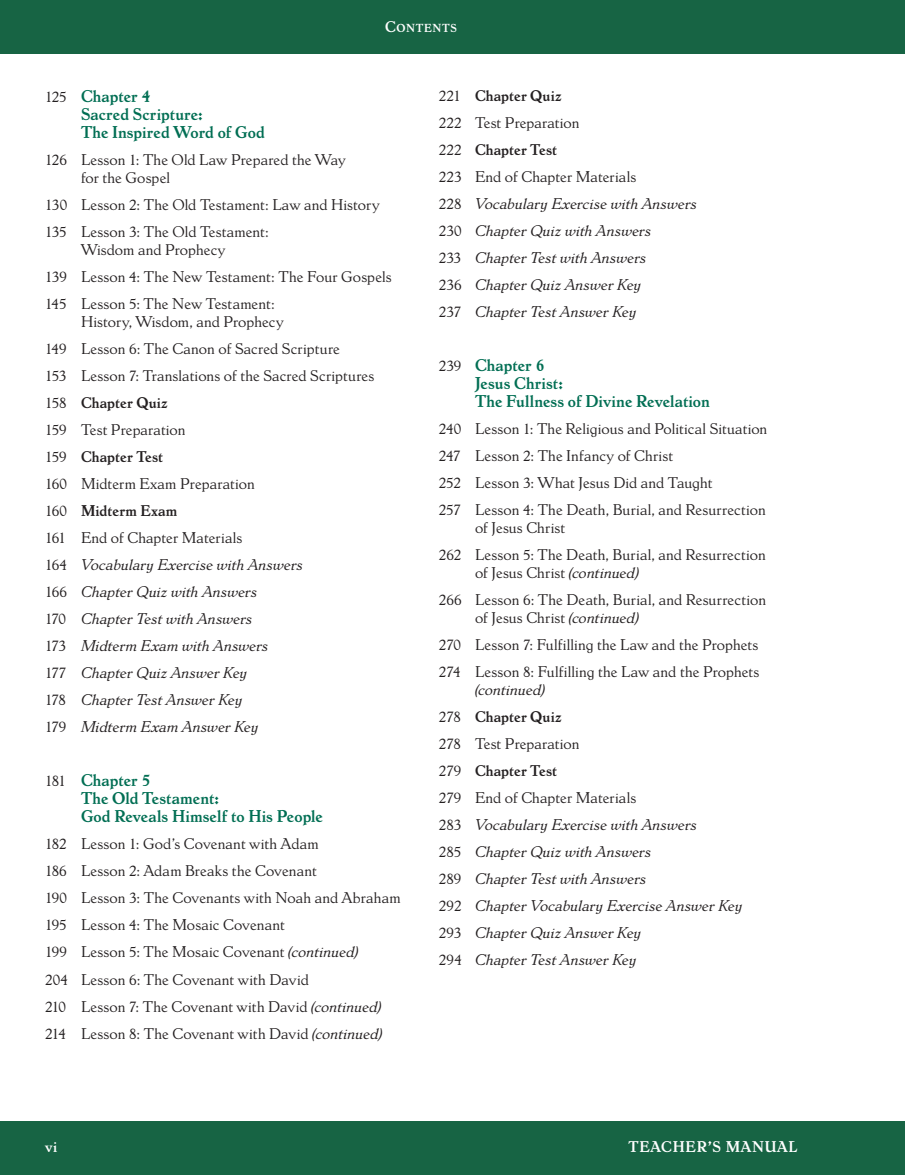
<style>
.page{position:relative;width:905px;height:1175px;background:#fff}
.page>*{position:absolute;margin:0;border:0;box-sizing:border-box;transform-origin:0 0}
.TOC_Chapter_Heads{font:700 16.5px/18px "Dutch Mediaeval";color:#006e53}
.TOC_Chapter_Heads-2{font:15px/18px "Dutch Mediaeval";letter-spacing:.005em;color:#231f20}
.TOC_Chapter_Heads-3{font:italic 15px "Dutch Mediaeval";letter-spacing:.005em;color:#231f20}
.TOC_Chapter_Heads-4{font:700 15px "Dutch Mediaeval";letter-spacing:.005em;color:#231f20}
.t1{font:700 15px "Dutch Mediaeval";letter-spacing:.05em;color:#fff}
.t2{font:700 11.25px "Dutch Mediaeval";letter-spacing:.065em;color:#fff}
.s1{font-size:15px}
.s2{font-weight:400;font-size:15px;color:#231f20}
.s3{font-weight:400}
.s4{font-style:normal}
.s5{font-style:italic}
</style>
<div class="page">
<hr style="left:904px;top:1120px;width:1px;height:54px;background:#176444">
<hr style="left:904px;top:0;width:1px;height:54px;background:#176444">
<div style="left:0;top:1120px;width:904px;height:54px;background:#176444"></div>
<div style="left:0;top:0;width:904px;height:54px;background:#176444"></div>
<p class="t2" style="left:385px;top:22px;width:73px"><span class="s1">C</span>ONTENTS</p>
<p class="TOC_Chapter_Heads" style="left:81px;top:87px;width:185px;text-indent:-36px"><span class="s2">125</span> Chapter 4<br>Sacred Scripture:<br>The Inspired Word of God</p>
<p class="TOC_Chapter_Heads-2" style="left:81px;top:151px;width:266px;text-indent:-36px">126 Lesson 1: The Old Law Prepared the Way for the Gospel</p>
<p class="TOC_Chapter_Heads-2" style="left:45px;top:196px;width:336px">130 Lesson 2: The Old Testament: Law and History</p>
<p class="TOC_Chapter_Heads-2" style="left:45px;top:223px;width:225px;text-align:center">135 Lesson 3: The Old Testament:<br>Wisdom and Prophecy</p>
<p class="TOC_Chapter_Heads-2" style="left:45px;top:268px;width:348px">139 Lesson 4: The New Testament: The Four Gospels</p>
<p class="TOC_Chapter_Heads-2" style="left:81px;top:295px;width:204px;text-indent:-36px">145 Lesson 5: The New Testament:<br>History, Wisdom, and Prophecy</p>
<p class="TOC_Chapter_Heads-2" style="left:45px;top:340px;width:296px">149 Lesson 6: The Canon of Sacred Scripture</p>
<p class="TOC_Chapter_Heads-2" style="left:45px;top:367px;width:331px">153 Lesson 7: Translations of the Sacred Scriptures</p>
<p class="TOC_Chapter_Heads-4" style="left:45px;top:394px;width:124px"><span class="s3">158</span> Chapter Quiz</p>
<p class="TOC_Chapter_Heads-2" style="left:45px;top:421px;width:142px">159 Test Preparation</p>
<p class="TOC_Chapter_Heads-4" style="left:45px;top:448px;width:120px"><span class="s3">159</span> Chapter Test</p>
<p class="TOC_Chapter_Heads-2" style="left:45px;top:475px;width:211px">160 Midterm Exam Preparation</p>
<p class="TOC_Chapter_Heads-4" style="left:45px;top:502px;width:134px"><span class="s3">160</span> Midterm Exam</p>
<p class="TOC_Chapter_Heads-2" style="left:45px;top:529px;width:199px">161 End of Chapter Materials</p>
<p class="TOC_Chapter_Heads-3" style="left:45px;top:556px;width:259px"><span class="s4">164</span> Vocabulary Exercise with Answers</p>
<p class="TOC_Chapter_Heads-3" style="left:45px;top:583px;width:214px"><span class="s4">166</span> Chapter Quiz with Answers</p>
<p class="TOC_Chapter_Heads-3" style="left:45px;top:610px;width:209px"><span class="s4">170</span> Chapter Test with Answers</p>
<p class="TOC_Chapter_Heads-3" style="left:45px;top:637px;width:225px"><span class="s4">173</span> Midterm Exam with Answers</p>
<p class="TOC_Chapter_Heads-3" style="left:45px;top:664px;width:204px"><span class="s4">177</span> Chapter Quiz Answer Key</p>
<p class="TOC_Chapter_Heads-3" style="left:45px;top:691px;width:199px"><span class="s4">178</span> Chapter Test Answer Key</p>
<p class="TOC_Chapter_Heads-3" style="left:45px;top:718px;width:215px"><span class="s4">179</span> Midterm Exam Answer Key</p>
<p class="TOC_Chapter_Heads" style="left:81px;top:771px;width:243px;text-indent:-36px"><span class="s2">181</span> Chapter 5<br>The Old Testament:<br>God Reveals Himself to His People</p>
<p class="TOC_Chapter_Heads-2" style="left:45px;top:835px;width:275px">182 Lesson 1: God’s Covenant with Adam</p>
<p class="TOC_Chapter_Heads-2" style="left:45px;top:862px;width:273px">186 Lesson 2: Adam Breaks the Covenant</p>
<p class="TOC_Chapter_Heads-2" style="left:45px;top:889px;width:357px">190 Lesson 3: The Covenants with Noah and Abraham</p>
<p class="TOC_Chapter_Heads-2" style="left:45px;top:916px;width:241px">195 Lesson 4: The Mosaic Covenant</p>
<p class="TOC_Chapter_Heads-2" style="left:45px;top:943px;width:315px">199 Lesson 5: The Mosaic Covenant <span class="s5">(continued)</span></p>
<p class="TOC_Chapter_Heads-2" style="left:45px;top:970px;width:265px">204 Lesson 6: The Covenant with David</p>
<p class="TOC_Chapter_Heads-2" style="left:45px;top:997px;width:338px">210 Lesson 7: The Covenant with David <span class="s5">(continued)</span></p>
<p class="TOC_Chapter_Heads-2" style="left:45px;top:1024px;width:339px">214 Lesson 8: The Covenant with David <span class="s5">(continued)</span></p>
<p class="TOC_Chapter_Heads-4" style="left:439px;top:87px;width:124px"><span class="s3">221</span> Chapter Quiz</p>
<p class="TOC_Chapter_Heads-2" style="left:439px;top:114px;width:142px">222 Test Preparation</p>
<p class="TOC_Chapter_Heads-4" style="left:439px;top:141px;width:120px"><span class="s3">222</span> Chapter Test</p>
<p class="TOC_Chapter_Heads-2" style="left:439px;top:168px;width:199px">223 End of Chapter Materials</p>
<p class="TOC_Chapter_Heads-3" style="left:439px;top:195px;width:259px"><span class="s4">228</span> Vocabulary Exercise with Answers</p>
<p class="TOC_Chapter_Heads-3" style="left:439px;top:222px;width:214px"><span class="s4">230</span> Chapter Quiz with Answers</p>
<p class="TOC_Chapter_Heads-3" style="left:439px;top:249px;width:209px"><span class="s4">233</span> Chapter Test with Answers</p>
<p class="TOC_Chapter_Heads-3" style="left:439px;top:276px;width:204px"><span class="s4">236</span> Chapter Quiz Answer Key</p>
<p class="TOC_Chapter_Heads-3" style="left:439px;top:303px;width:199px"><span class="s4">237</span> Chapter Test Answer Key</p>
<p class="TOC_Chapter_Heads" style="left:475px;top:356px;width:236px;text-indent:-36px"><span class="s2">239</span> Chapter 6<br>Jesus Christ:<br>The Fullness of Divine Revelation</p>
<p class="TOC_Chapter_Heads-2" style="left:439px;top:420px;width:330px">240 Lesson 1: The Religious and Political Situation</p>
<p class="TOC_Chapter_Heads-2" style="left:439px;top:447px;width:235px">247 Lesson 2: The Infancy of Christ</p>
<p class="TOC_Chapter_Heads-2" style="left:439px;top:474px;width:275px">252 Lesson 3: What Jesus Did and Taught</p>
<p class="TOC_Chapter_Heads-2" style="left:475px;top:501px;width:292px;text-indent:-36px">257 Lesson 4: The Death, Burial, and Resurrection of Jesus Christ</p>
<p class="TOC_Chapter_Heads-2" style="left:475px;top:546px;width:292px;text-indent:-36px">262 Lesson 5: The Death, Burial, and Resurrection of Jesus Christ <span class="s5">(continued)</span></p>
<p class="TOC_Chapter_Heads-2" style="left:475px;top:591px;width:292px;text-indent:-36px">266 Lesson 6: The Death, Burial, and Resurrection of Jesus Christ <span class="s5">(continued)</span></p>
<p class="TOC_Chapter_Heads-2" style="left:439px;top:636px;width:321px">270 Lesson 7: Fulfilling the Law and the Prophets</p>
<p class="TOC_Chapter_Heads-2" style="left:475px;top:663px;width:286px;text-indent:-36px">274 Lesson 8: Fulfilling the Law and the Prophets <span class="s5">(continued)</span></p>
<p class="TOC_Chapter_Heads-4" style="left:439px;top:708px;width:124px"><span class="s3">278</span> Chapter Quiz</p>
<p class="TOC_Chapter_Heads-2" style="left:439px;top:735px;width:142px">278 Test Preparation</p>
<p class="TOC_Chapter_Heads-4" style="left:439px;top:762px;width:120px"><span class="s3">279</span> Chapter Test</p>
<p class="TOC_Chapter_Heads-2" style="left:439px;top:789px;width:199px">279 End of Chapter Materials</p>
<p class="TOC_Chapter_Heads-3" style="left:439px;top:816px;width:259px"><span class="s4">283</span> Vocabulary Exercise with Answers</p>
<p class="TOC_Chapter_Heads-3" style="left:439px;top:843px;width:214px"><span class="s4">285</span> Chapter Quiz with Answers</p>
<p class="TOC_Chapter_Heads-3" style="left:439px;top:870px;width:209px"><span class="s4">289</span> Chapter Test with Answers</p>
<p class="TOC_Chapter_Heads-3" style="left:439px;top:897px;width:305px"><span class="s4">292</span> Chapter Vocabulary Exercise Answer Key</p>
<p class="TOC_Chapter_Heads-3" style="left:439px;top:924px;width:204px"><span class="s4">293</span> Chapter Quiz Answer Key</p>
<p class="TOC_Chapter_Heads-3" style="left:439px;top:951px;width:199px"><span class="s4">294</span> Chapter Test Answer Key</p>
<p class="t1" style="left:45px;top:1138px;width:14px">vi</p>
<p class="t1" style="left:628px;top:1138px;width:170px">TEACHER’S MANUAL</p>
</div>
